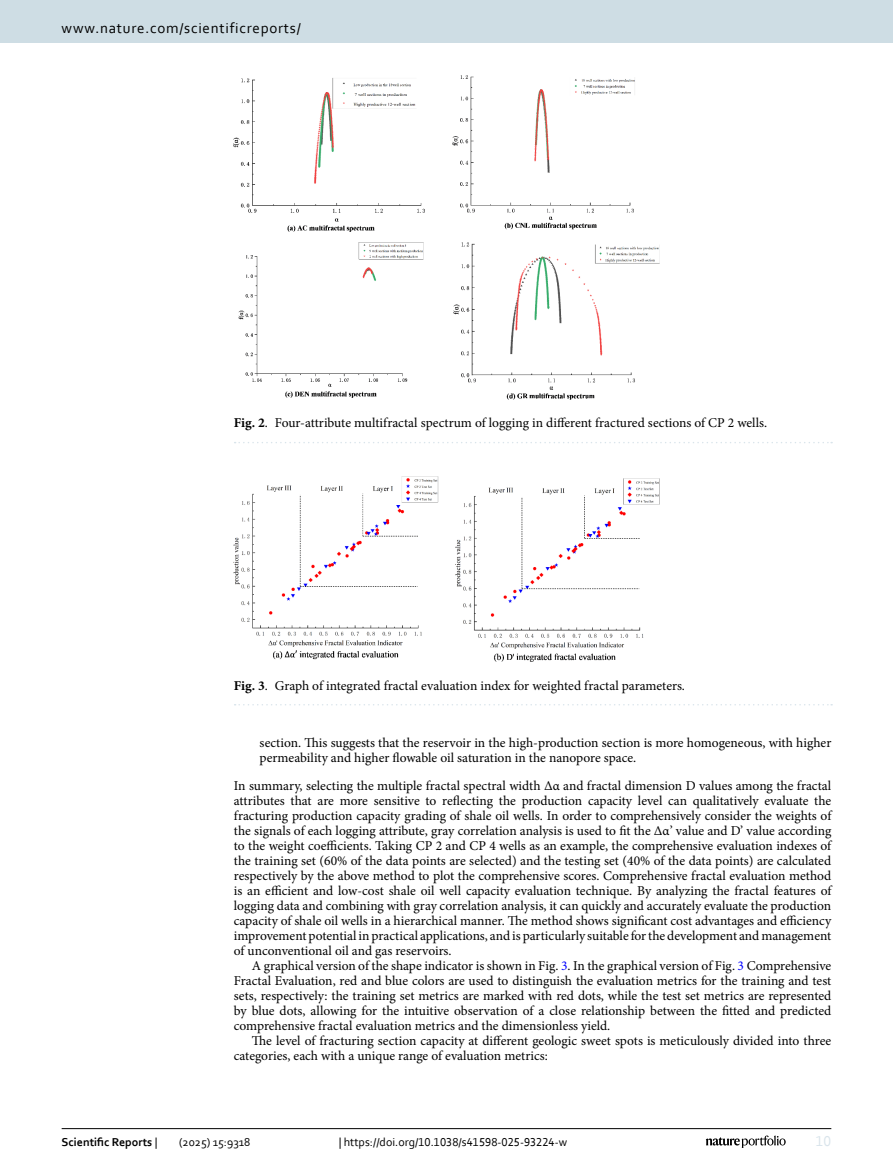
<style>
.page{position:relative;width:893px;height:1174px;background:#fff}
.page>*{position:absolute;margin:0;border:0;box-sizing:border-box;transform-origin:0 0}
.t1{font:15px "Corbel";letter-spacing:.05em;color:#000}
.t2{font:15px "Corbel";color:#d9e4eb}
.Body_Text{font:13.5px/15px "Minion Pro";letter-spacing:-.005em;color:#000;text-align:justify}
.Body_Text_Indent{font:13.5px/15px "Minion Pro";color:#000;text-align:justify}
.Figure_Caption{font:13.5px "Minion Pro";color:#000}
.Ordered_L1_1_4{font:13.5px/15px "Minion Pro";color:#000}
.t3{font:12px "Corbel";color:#000}
.t4{font:700 12px "Corbel";color:#000}
.s1{font-weight:700}
.s2{color:#00f}
.s3{font-weight:400}
</style>
<div class="page">
<img style="left:234px;top:477px;width:425px;height:184px">
<svg style="left:235px;top:704px;width:597px;height:1px"></svg>
<img style="left:234px;top:76px;width:425px;height:323px">
<svg style="left:235px;top:442px;width:597px;height:1px"></svg>
<hr style="left:62px;top:1128px;width:769px;height:1px;background:#000">
<svg style="left:706px;top:1135px;width:80px;height:12px"></svg>
<div style="left:0;top:0;width:893px;height:43px;background:#cedde4"></div>
<p class="t1" style="left:62px;top:18px;width:241px">www.nature.com/scientificreports/</p>
<p class="Figure_Caption" style="left:234px;top:414px;width:535px"><span class="s1">Fig. 2</span>. Four-attribute multifractal spectrum of logging in different fractured sections of CP 2 wells.</p>
<p class="Figure_Caption" style="left:234px;top:676px;width:453px"><span class="s1">Fig. 3</span>. Graph of integrated fractal evaluation index for weighted fractal parameters.</p>
<p class="Ordered_L1_1_4" style="left:260px;top:735px;width:573px">section. This suggests that the reservoir in the high-production section is more homogeneous, with higher permeability and higher flowable oil saturation in the nanopore space.</p>
<p class="Body_Text" style="left:234px;top:778px;width:599px">In summary, selecting the multiple fractal spectral width ∆α and fractal dimension D values among the fractal attributes that are more sensitive to reflecting the production capacity level can qualitatively evaluate the fracturing production capacity grading of shale oil wells. In order to comprehensively consider the weights of the signals of each logging attribute, gray correlation analysis is used to fit the ∆α’ value and D’ value according to the weight coefficients. Taking CP 2 and CP 4 wells as an example, the comprehensive evaluation indexes of the training set (60% of the data points are selected) and the testing set (40% of the data points) are calculated respectively by the above method to plot the comprehensive scores. Comprehensive fractal evaluation method is an efficient and low-cost shale oil well capacity evaluation technique. By analyzing the fractal features of logging data and combining with gray correlation analysis, it can quickly and accurately evaluate the production capacity of shale oil wells in a hierarchical manner. The method shows significant cost advantages and efficiency improvement potential in practical applications, and is particularly suitable for the development and management of unconventional oil and gas reservoirs.</p>
<p class="Body_Text_Indent" style="left:234px;top:958px;width:599px;text-indent:18px">A graphical version of the shape indicator is shown in Fig. <span class="s2">3</span>. In the graphical version of Fig. <span class="s2">3</span> Comprehensive Fractal Evaluation, red and blue colors are used to distinguish the evaluation metrics for the training and test sets, respectively: the training set metrics are marked with red dots, while the test set metrics are represented by blue dots, allowing for the intuitive observation of a close relationship between the fitted and predicted comprehensive fractal evaluation metrics and the dimensionless yield.</p>
<p class="Body_Text_Indent" style="left:234px;top:1033px;width:599px;text-indent:18px">The level of fracturing section capacity at different geologic sweet spots is meticulously divided into three categories, each with a unique range of evaluation metrics:</p>
<p class="t4" style="left:62px;top:1134px;width:97px">Scientific Reports <span class="s3">|</span></p>
<p class="t3" style="left:179px;top:1134px;width:73px">(2025) 15:9318</p>
<p class="t3" style="left:339px;top:1134px;width:230px">| https://doi.org/10.1038/s41598-025-93224-w</p>
<p class="t2" style="left:816px;top:1132px;width:17px">10</p>
</div>
